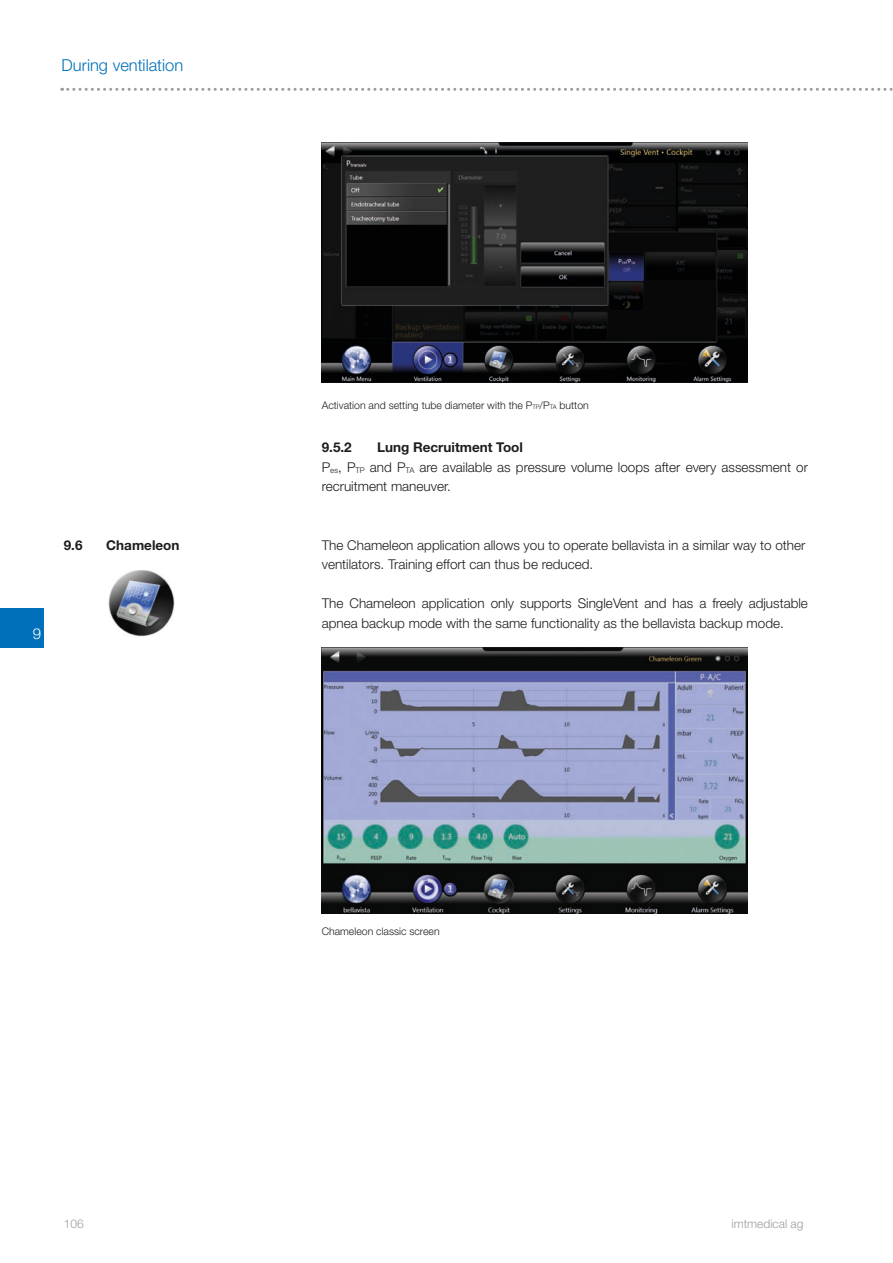
<style>
.page{position:relative;width:893px;height:1263px;background:#fff}
.page>*{position:absolute;margin:0;border:0;box-sizing:border-box;transform-origin:0 0}
.t1{font:300 16.5px "Helvetica Neue LT Pro";color:#0070ba}
.t2{font:300 15px "Helvetica Neue LT Pro";color:#fff}
.t3{font:300 13.5px/19.5px "Helvetica Neue LT Pro";color:#1d1d1b}
.t4{font:700 13.5px "Helvetica Neue LT Pro";color:#1d1d1b}
.t5{font:300 12px "Helvetica Neue LT Pro";color:#9d9d9d}
.t6{font:300 10.5px "Helvetica Neue LT Pro";color:#1d1d1b}
.s1{font-size:6.15px}
.s2{font-weight:700}
</style>
<div class="page">
<svg style="left:62px;top:88px;width:831px;height:3px"></svg>
<div style="left:0;top:608px;width:43px;height:39px;background:#0070ba"></div>
<img style="left:322px;top:143px;width:425px;height:240px">
<img style="left:322px;top:647px;width:425px;height:266px">
<img style="left:108px;top:570px;width:67px;height:66px">
<p class="t1" style="left:62px;top:55px;width:123px">During ventilation</p>
<p class="t4" style="left:64px;top:536px;width:20px">9.6</p>
<p class="t4" style="left:106px;top:536px;width:75px">Chameleon</p>
<p class="t2" style="left:33px;top:624px;width:10px">9</p>
<p class="t6" style="left:322px;top:399px;width:269px">Activation and setting tube diameter with the P<span class="s1">TP</span>/P<span class="s1">TA</span> button</p>
<p class="t4" style="left:322px;top:439px;width:32px">9.5.2</p>
<p class="t3" style="left:322px;top:437px;width:488px;text-indent:55px"><span class="s2">Lung Recruitment Tool<br></span>P<sub>es</sub>, P<sub>TP</sub> and P<sub>TA</sub> are available as pressure volume loops after every assessment or recruitment maneuver.</p>
<p class="t3" style="left:322px;top:535px;width:485px">The Chameleon application allows you to operate bellavista in a similar way to other ventilators. Training effort can thus be reduced.</p>
<p class="t3" style="left:322px;top:593px;width:488px">The Chameleon application only supports SingleVent and has a freely adjustable apnea backup mode with the same functionality as the bellavista backup mode.</p>
<p class="t6" style="left:322px;top:925px;width:119px">Chameleon classic screen</p>
<p class="t5" style="left:64px;top:1217px;width:22px">106</p>
<p class="t5" style="left:731px;top:1217px;width:74px">imtmedical ag</p>
</div>
